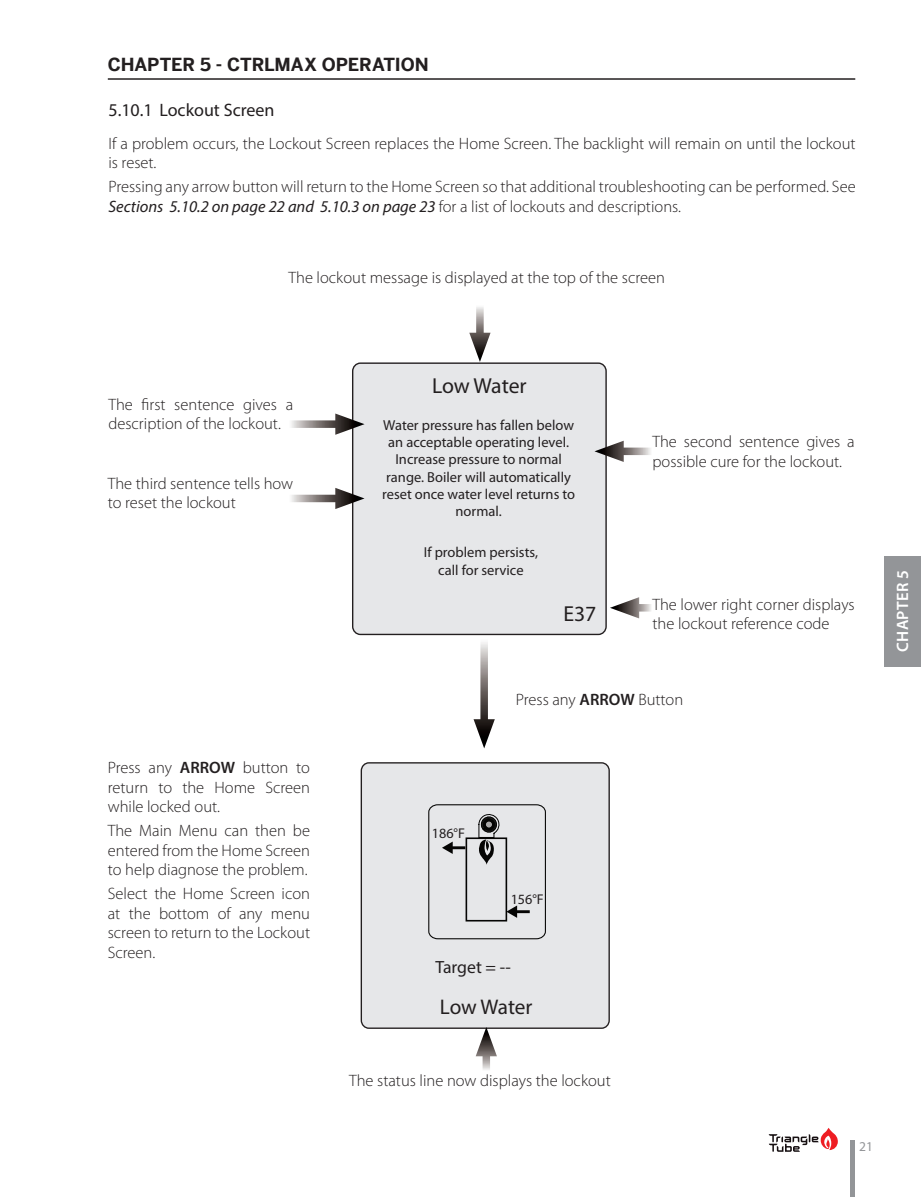
<style>
.page{position:relative;width:921px;height:1197px;background:#fff}
.page>*{position:absolute;margin:0;border:0;box-sizing:border-box;transform-origin:0 0}
.t1{font:21.75px "Myriad Pro";letter-spacing:-.005em;color:#231f20}
.t2{font:21.3px "Myriad Pro";letter-spacing:-.005em;color:#231f20}
.t3{font:700 18px "Benton Sans";letter-spacing:-.005em;color:#231f20}
.t4{font:18px "Myriad Pro";color:#231f20}
.t5{font:17.7px "Myriad Pro";color:#231f20}
.t6{font:300 16.5px/19.5px "Myriad Pro";color:#231f20}
.t7{font:600 16.5px "Myriad Pro";letter-spacing:.02em;color:#fff}
.t8{font:14.55px/17.4px "Myriad Pro";color:#231f20;text-align:center}
.t9{font:14.1px "Myriad Pro";color:#231f20}
.t10{font:13.5px "Myriad Pro";color:#939598}
.s1{font-weight:400;font-style:italic}
.s2{font-weight:600}
</style>
<div class="page">
<div style="left:352px;top:363px;width:254px;height:271px;background:#e6e7e9;border-radius:8px"></div>
<div style="left:352px;top:362px;width:254px;height:273px;border:1px solid #231f20;border-radius:8px"></div>
<div style="left:361px;top:762px;width:248px;height:265px;background:#e6e7e9;border-radius:8px"></div>
<div style="left:360px;top:762px;width:249px;height:266px;border:1px solid #231f20;border-radius:8px"></div>
<svg style="left:428px;top:804px;width:118px;height:135px"></svg>
<hr style="left:108px;top:78px;width:747px;height:2px;background:#231f20">
<svg style="left:768px;top:1128px;width:69px;height:23px"></svg>
<hr style="left:850px;top:1140px;width:4px;height:56px;background:#939598">
<div style="left:883px;top:555px;width:37px;height:111px;background:#939598"></div>
<svg style="left:476px;top:307px;width:7px;height:25px"></svg>
<svg style="left:469px;top:332px;width:21px;height:30px"></svg>
<svg style="left:480px;top:642px;width:8px;height:77px"></svg>
<svg style="left:473px;top:719px;width:21px;height:29px"></svg>
<svg style="left:291px;top:420px;width:44px;height:8px"></svg>
<svg style="left:335px;top:413px;width:29px;height:21px"></svg>
<svg style="left:291px;top:494px;width:44px;height:8px"></svg>
<svg style="left:335px;top:487px;width:29px;height:22px"></svg>
<svg style="left:482px;top:1056px;width:8px;height:14px"></svg>
<svg style="left:475px;top:1026px;width:22px;height:30px"></svg>
<svg style="left:623px;top:447px;width:28px;height:8px"></svg>
<svg style="left:594px;top:440px;width:29px;height:22px"></svg>
<svg style="left:639px;top:604px;width:12px;height:7px"></svg>
<svg style="left:610px;top:597px;width:29px;height:21px"></svg>
<p class="t3" style="left:108px;top:54px;width:322px">CHAPTER 5 - CTRLMAX OPERATION</p>
<p class="t4" style="left:108px;top:99px;width:168px">5.10.1 Lockout Screen</p>
<p class="t6" style="left:108px;top:133px;width:748px">If a problem occurs, the Lockout Screen replaces the Home Screen. The backlight will remain on until the lockout is reset.</p>
<p class="t6" style="left:108px;top:176px;width:748px">Pressing any arrow button will return to the Home Screen so that additional troubleshooting can be performed. See<br><span class="s1">Sections 5.10.2 on page 22 and 5.10.3 on page 23</span> for a list of lockouts and descriptions.</p>
<p class="t6" style="left:288px;top:268px;width:378px">The lockout message is displayed at the top of the screen</p>
<p class="t6" style="left:108px;top:394px;width:186px">The first sentence gives a description of the lockout.</p>
<p class="t6" style="left:108px;top:473px;width:187px">The third sentence tells how to reset the lockout</p>
<p class="t6" style="left:108px;top:757px;width:204px;text-align:justify">Press any <span class="s2">ARROW</span> button to return to the Home Screen while locked out.</p>
<p class="t6" style="left:108px;top:820px;width:204px;text-align:justify">The Main Menu can then be entered from the Home Screen to help diagnose the problem.</p>
<p class="t6" style="left:108px;top:883px;width:204px;text-align:justify">Select the Home Screen icon at the bottom of any menu screen to return to the Lockout Screen.</p>
<h1 class="t1" style="left:432px;top:372px;width:96px">Low Water</h1>
<p class="t8" style="left:382px;top:415px;width:194px">Water pressure has fallen below an acceptable operating level.<br>Increase pressure to normal range. Boiler will automatically reset once water level returns to normal.</p>
<p class="t8" style="left:423px;top:543px;width:116px">If problem persists, call for service</p>
<h1 class="t1" style="left:563px;top:600px;width:34px">E37</h1>
<p class="t6" style="left:652px;top:432px;width:204px">The second sentence gives a possible cure for the lockout.</p>
<p class="t6" style="left:652px;top:594px;width:204px">The lower right corner displays the lockout reference code</p>
<p class="t6" style="left:515px;top:689px;width:169px">Press any <span class="s2">ARROW</span> Button</p>
<p class="t7" style="left:891px;top:651px;width:83px;rotate:-90deg">CHAPTER 5</p>
<p class="t9" style="left:432px;top:824px;width:35px">186°F</p>
<p class="t9" style="left:510px;top:890px;width:35px">156°F</p>
<p class="t5" style="left:435px;top:956px;width:77px">Target = --</p>
<p class="t2" style="left:440px;top:993px;width:94px">Low Water</p>
<p class="t6" style="left:349px;top:1070px;width:263px">The status line now displays the lockout</p>
<p class="t10" style="left:858px;top:1138px;width:15px">21</p>
</div>
